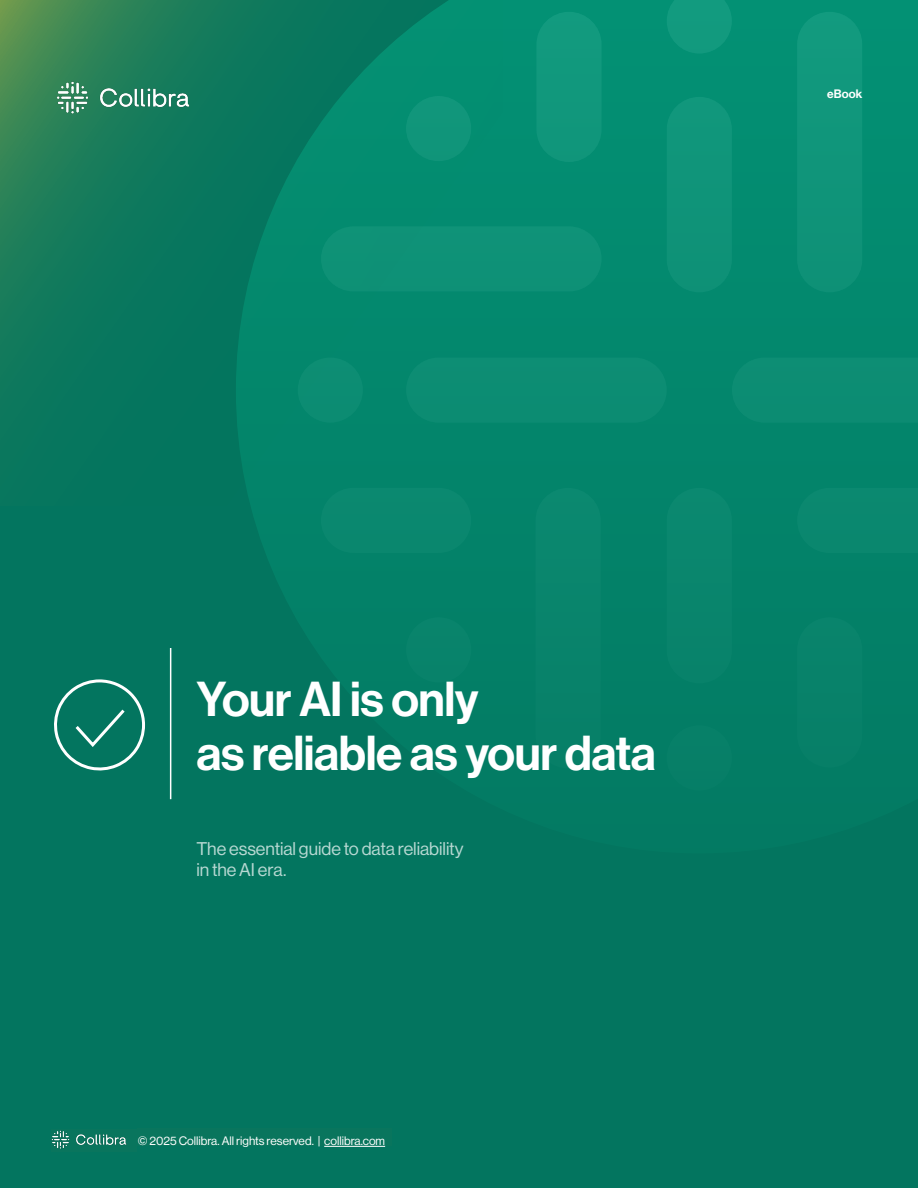
<style>
.page{position:relative;width:918px;height:1188px;background:#03755f}
.page>*{position:absolute;margin:0;border:0;box-sizing:border-box;transform-origin:0 0}
.Headline{font:500 48px/54px "Haas Grot Disp 65";letter-spacing:-.01em;color:#fff}
.Addl_cover_info{font:18px/21.6px "Haas Grot Disp 55 Roman";color:#b7d8d2}
.t1{font:12px "Haas Grot Disp 55 Roman";color:#fff}
.t2{font:500 12px "Haas Grot Disp 65";letter-spacing:.015em;color:#fff}
</style>
<div class="page">
<div style="left:216px;top:0;width:702px;height:1039px;background:linear-gradient(to bottom,#099579,#02725c)"></div>
<svg style="left:0;top:0;width:503px;height:506px"></svg>
<img style="left:54px;top:79px;width:138px;height:37px">
<div style="left:138px;top:1128px;width:254px;height:17px;background:#09755d"></div>
<hr style="left:324px;top:1146px;width:61px;height:1px;background:#fff">
<div style="left:51px;top:1129px;width:85px;height:23px;background:#09755d"></div>
<img style="left:51px;top:1130px;width:76px;height:19px">
<hr style="left:170px;top:648px;width:1px;height:151px;background:#fff">
<svg style="left:54px;top:679px;width:91px;height:92px"></svg>
<p class="t2" style="left:827px;top:87px;width:37px">eBook</p>
<p class="Headline" style="left:196px;top:673px;width:461px">Your AI is only<br>as reliable as your data</p>
<p class="Addl_cover_info" style="left:196px;top:838px;width:269px">The essential guide to data reliability in the AI era.</p>
<p class="t1" style="left:138px;top:1134px;width:249px">© 2025 Collibra. All rights reserved. | collibra.com</p>
</div>
